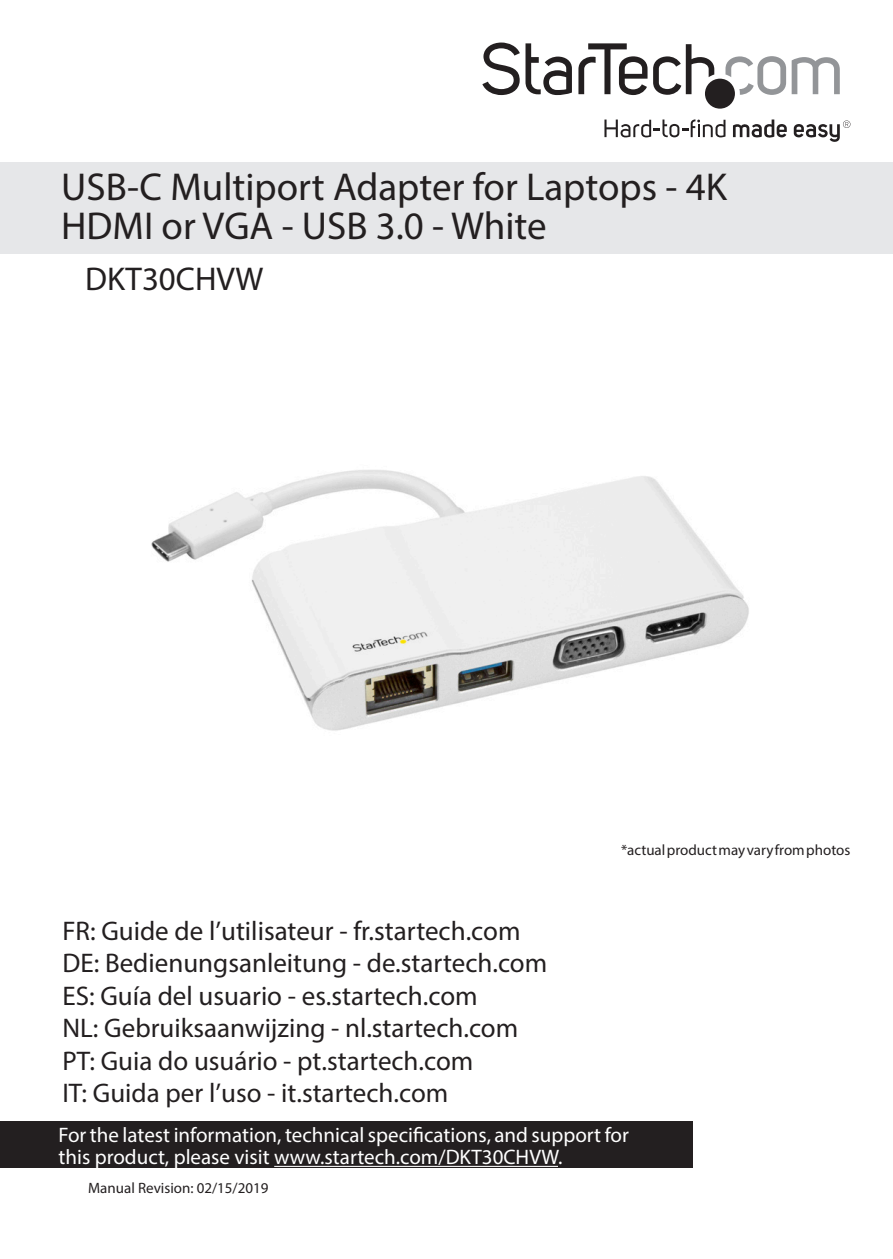
<style>
.page{position:relative;width:893px;height:1259px;background:#fff}
.page>*{position:absolute;margin:0;border:0;box-sizing:border-box;transform-origin:0 0}
.Manual_Description{font:39px/39px "Myriad Pro";color:#231f20}
.Manual_Title_SKU{font:33px "Myriad Pro";color:#231f20}
.Manual_Description-2{font:27px "Myriad Pro";color:#231f20}
.Text{font:21px "Myriad Pro";color:#fff}
.Text-2{font:15px "Myriad Pro";color:#231f20}
</style>
<div class="page">
<img style="left:151px;top:470px;width:598px;height:261px">
<svg style="left:792px;top:57px;width:48px;height:37px"></svg>
<svg style="left:725px;top:56px;width:61px;height:39px"></svg>
<svg style="left:794px;top:120px;width:56px;height:22px"></svg>
<svg style="left:733px;top:119px;width:54px;height:19px"></svg>
<svg style="left:604px;top:119px;width:121px;height:18px"></svg>
<svg style="left:482px;top:43px;width:90px;height:52px"></svg>
<svg style="left:578px;top:43px;width:69px;height:52px"></svg>
<svg style="left:653px;top:44px;width:61px;height:51px"></svg>
<div style="left:705px;top:79px;width:30px;height:30px;background:#231f20;border-radius:50%"></div>
<div style="left:0;top:1121px;width:692px;height:46px;background:#231f20"></div>
<hr style="left:274px;top:1165px;width:284px;height:2px;background:#fff">
<div style="left:0;top:162px;width:893px;height:92px;background:#e6e7e9"></div>
<p class="Manual_Description" style="left:61px;top:167px;width:667px">USB-C Multiport Adapter for Laptops - 4K<br>HDMI or VGA - USB 3.0 - White</p>
<p class="Manual_Title_SKU" style="left:85px;top:259px;width:180px">DKT30CHVW</p>
<p class="Manual_Description-2" style="left:62px;top:914px;width:460px">FR: Guide de l’utilisateur - fr.startech.com</p>
<p class="Manual_Description-2" style="left:62px;top:946px;width:486px">DE: Bedienungsanleitung - de.startech.com</p>
<p class="Manual_Description-2" style="left:62px;top:979px;width:417px">ES: Guía del usuario - es.startech.com</p>
<p class="Manual_Description-2" style="left:62px;top:1011px;width:457px">NL: Gebruiksaanwijzing - nl.startech.com</p>
<p class="Manual_Description-2" style="left:62px;top:1044px;width:412px">PT: Guia do usuário - pt.startech.com</p>
<p class="Manual_Description-2" style="left:62px;top:1076px;width:387px">IT: Guida per l’uso - it.startech.com</p>
<p class="Text-2" style="left:621px;top:840px;width:231px">*actual product may vary from photos</p>
<p class="Text" style="left:58px;top:1121px;width:572px">For the latest information, technical specifications, and support for</p>
<p class="Text" style="left:58px;top:1144px;width:505px">this product, please visit www.startech.com/DKT30CHVW.</p>
<p class="Text-2" style="left:88px;top:1178px;width:182px">Manual Revision: 02/15/2019</p>
</div>
